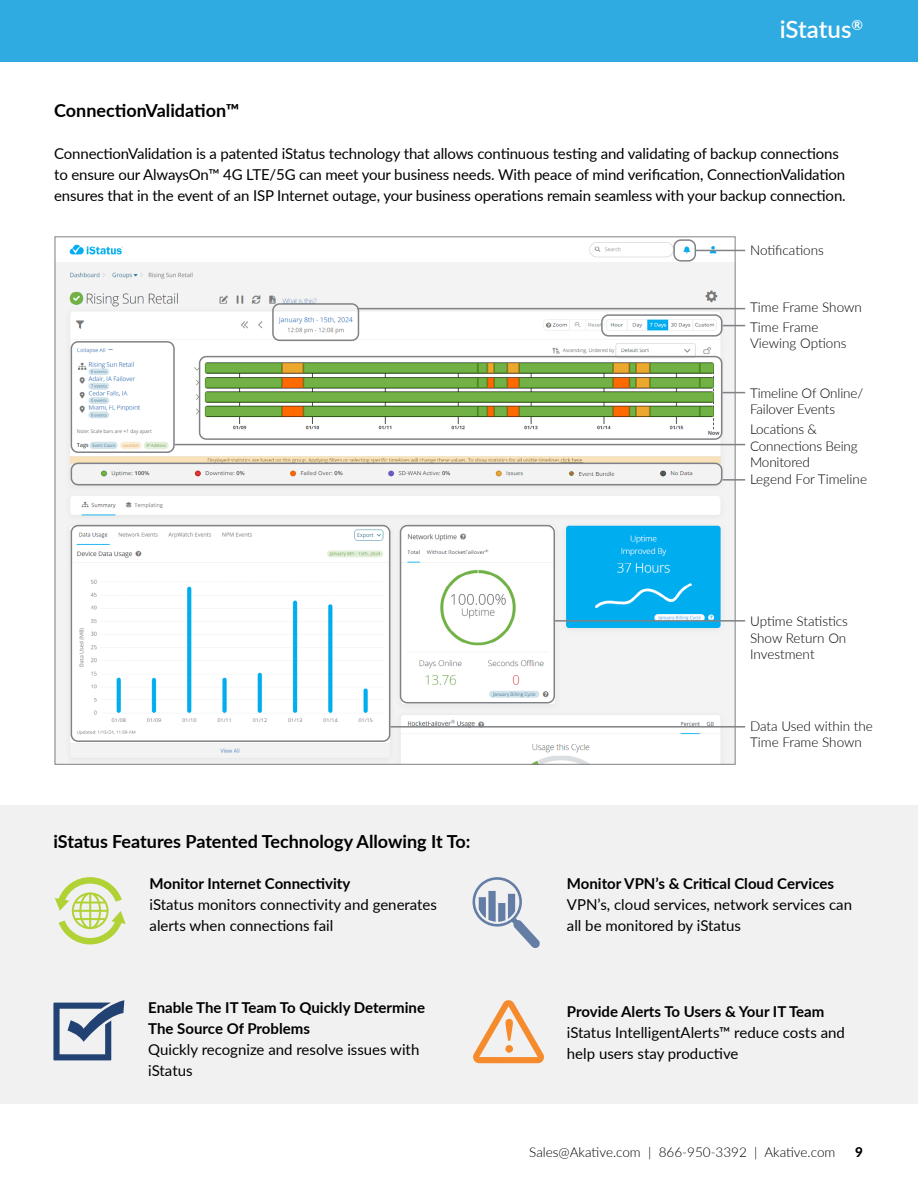
<style>
.page{position:relative;width:918px;height:1188px;background:#fff}
.page>*{position:absolute;margin:0;border:0;box-sizing:border-box;transform-origin:0 0}
.t1{font:600 24px "Lato";color:#fff}
.t2{font:700 18px "Lato";color:#000}
.t3{font:15px/21px "Lato";letter-spacing:-.01em;color:#000}
.t4{font:700 15px/21px "Lato";color:#000}
.t5{font:300 13.5px/16.2px "Lato";letter-spacing:-.005em;color:#000}
.t6{font:800 13.5px "Lato";color:#000}
</style>
<div class="page">
<img style="left:57px;top:242px;width:676px;height:520px">
<div style="left:0;top:806px;width:918px;height:298px;background:#f1f1f2"></div>
<div style="left:0;top:0;width:918px;height:61px;background:#2fabe1"></div>
<svg style="left:55px;top:877px;width:71px;height:67px"></svg>
<svg style="left:472px;top:877px;width:68px;height:71px"></svg>
<svg style="left:473px;top:1000px;width:71px;height:63px"></svg>
<div style="left:505px;top:1045px;width:8px;height:8px;background:#f68b2d;border-radius:50%"></div>
<svg style="left:53px;top:1000px;width:71px;height:60px"></svg>
<div style="left:71px;top:341px;width:104px;height:112px;border:2px solid #808285;border-radius:7px"></div>
<div style="left:199px;top:356px;width:524px;height:84px;border:2px solid #808285;border-radius:7px"></div>
<div style="left:272px;top:303px;width:87px;height:38px;border:2px solid #808285;border-radius:7px"></div>
<div style="left:400px;top:525px;width:155px;height:178px;border:2px solid #808285;border-radius:7px"></div>
<div style="left:71px;top:525px;width:319px;height:217px;border:2px solid #808285;border-radius:7px"></div>
<div style="left:71px;top:463px;width:652px;height:22px;border:2px solid #808285;border-radius:7px"></div>
<div style="left:601px;top:314px;width:122px;height:23px;border:2px solid #808285;border-radius:7px"></div>
<div style="left:673px;top:239px;width:23px;height:23px;border:2px solid #808285;border-radius:7px"></div>
<hr style="left:555px;top:620px;width:190px;height:2px;background:#808285">
<hr style="left:390px;top:726px;width:355px;height:2px;background:#808285">
<hr style="left:723px;top:479px;width:22px;height:2px;background:#808285">
<hr style="left:175px;top:444px;width:570px;height:1px;background:#808285">
<svg style="left:723px;top:325px;width:22px;height:1px"></svg>
<hr style="left:696px;top:250px;width:49px;height:1px;background:#808285">
<svg style="left:723px;top:392px;width:22px;height:1px"></svg>
<hr style="left:357px;top:308px;width:388px;height:1px;background:#808285">
<p class="t2" style="left:54px;top:97px;width:187px">ConnectionValidation™</p>
<h1 class="t1" style="left:780px;top:12px;width:85px">iStatus<sup>®</sup></h1>
<p class="t3" style="left:54px;top:142px;width:793px">ConnectionValidation is a patented iStatus technology that allows continuous testing and validating of backup connections to ensure our AlwaysOn™ 4G LTE/5G can meet your business needs. With peace of mind verification, ConnectionValidation ensures that in the event of an ISP Internet outage, your business operations remain seamless with your backup connection.</p>
<p class="t5" style="left:750px;top:241px;width:75px">Notifications</p>
<p class="t5" style="left:750px;top:297px;width:113px;line-height:19.5px">Time Frame Shown<br>Time Frame</p>
<p class="t5" style="left:750px;top:334px;width:98px">Viewing Options</p>
<p class="t5" style="left:750px;top:384px;width:115px">Timeline Of Online/<br>Failover Events</p>
<p class="t5" style="left:750px;top:421px;width:119px">Locations &amp;<br>Connections Being<br>Monitored<br>Legend For Timeline</p>
<p class="t5" style="left:750px;top:613px;width:99px">Uptime Statistics<br>Show Return On<br>Investment</p>
<p class="t2" style="left:53px;top:828px;width:418px">iStatus Features Patented Technology Allowing It To:</p>
<p class="t4" style="left:150px;top:873px;width:202px">Monitor Internet Connectivity</p>
<p class="t3" style="left:150px;top:894px;width:289px">iStatus monitors connectivity and generates alerts when connections fail</p>
<p class="t4" style="left:148px;top:997px;width:278px">Enable The IT Team To Quickly Determine<br>The Source Of Problems</p>
<p class="t3" style="left:148px;top:1039px;width:273px">Quickly recognize and resolve issues with iStatus</p>
<p class="t5" style="left:750px;top:717px;width:124px">Data Used within the<br>Time Frame Shown</p>
<p class="t4" style="left:567px;top:873px;width:269px">Monitor VPN’s &amp; Critical Cloud Cervices</p>
<p class="t3" style="left:567px;top:894px;width:287px">VPN’s, cloud services, network services can all be monitored by iStatus</p>
<p class="t4" style="left:567px;top:1000px;width:259px">Provide Alerts To Users &amp; Your IT Team</p>
<p class="t3" style="left:567px;top:1021px;width:279px">iStatus IntelligentAlerts™ reduce costs and help users stay productive</p>
<p class="t5" style="left:529px;top:1143px;width:308px">Sales@Akative.com | 866-950-3392 | Akative.com</p>
<p class="t6" style="left:855px;top:1142px;width:9px">9</p>
</div>
